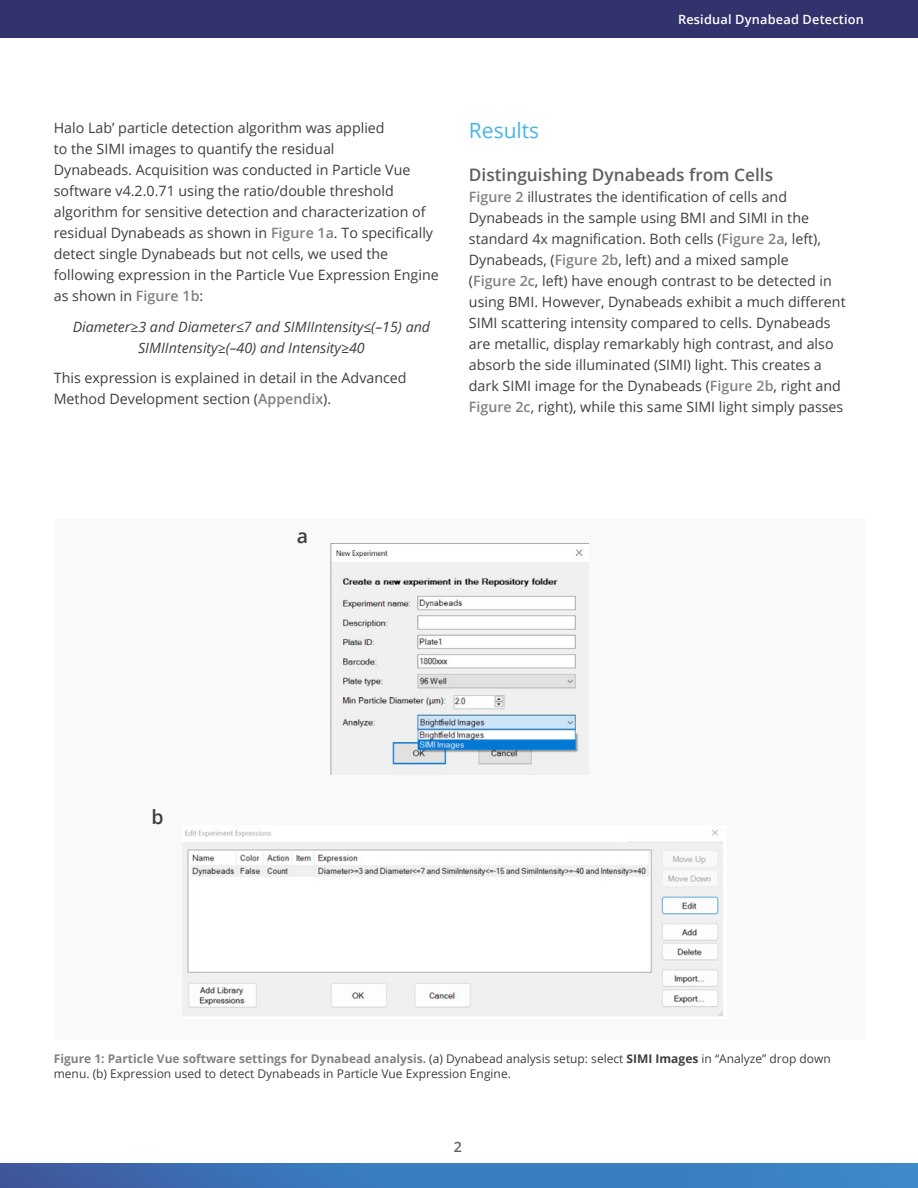
<style>
.page{position:relative;width:918px;height:1188px;background:#fff}
.page>*{position:absolute;margin:0;border:0;box-sizing:border-box;transform-origin:0 0}
.t1{font:21px "Open Sans";color:#49b4e6}
.t2{font:600 19.5px "Open Sans";color:#3e3e3f}
.t3{font:600 17.25px "Open Sans";color:#5e605f}
.t4{font:14.25px/21px "Open Sans";color:#3e3e3f}
.t5{font:italic 14.25px/21px "Open Sans";color:#3e3e3f;text-align:center}
.t6{font:600 14.25px "Open Sans";color:#5e605f}
.t7{font:600 12.75px "Open Sans";letter-spacing:.015em;color:#fff}
.t8{font:12px/15px "Open Sans";color:#3e3e3f}
.s1{font-weight:600;color:#828181}
.s2{font-weight:700;color:#828181}
.s3{font-weight:700;color:#828281}
.s4{font-weight:700}
</style>
<div class="page">
<div style="left:0;top:0;width:918px;height:38px;background:#32336d"></div>
<img style="left:0;top:1163px;width:918px;height:25px">
<div style="left:56px;top:519px;width:810px;height:521px;background:#f9f9f9"></div>
<img style="left:330px;top:544px;width:258px;height:231px">
<img style="left:182px;top:829px;width:541px;height:188px">
<p class="t7" style="left:678px;top:11px;width:187px">Residual Dynabead Detection</p>
<p class="t4" style="left:54px;top:117px;width:387px">Halo Lab’ particle detection algorithm was applied<br>to the SIMI images to quantify the residual<br>Dynabeads. Acquisition was conducted in Particle Vue software v4.2.0.71 using the ratio/double threshold algorithm for sensitive detection and characterization of residual Dynabeads as shown in <span class="s1">Figure 1a</span>. To specifically detect single Dynabeads but not cells, we used the following expression in the Particle Vue Expression Engine as shown in <span class="s1">Figure 1b</span>:</p>
<p class="t5" style="left:73px;top:316px;width:359px">Diameter≥3 and Diameter≤7 and SIMIIntensity≤(–15) and<br>SIMIIntensity≥(–40) and Intensity≥40</p>
<p class="t4" style="left:54px;top:367px;width:354px">This expression is explained in detail in the Advanced<br>Method Development section (<span class="s1">Appendix</span>).</p>
<h1 class="t1" style="left:469px;top:116px;width:72px">Results</h1>
<p class="t3" style="left:469px;top:163px;width:306px">Distinguishing Dynabeads from Cells</p>
<p class="t4" style="left:469px;top:186px;width:378px"><span class="s1">Figure 2</span> illustrates the identification of cells and Dynabeads in the sample using BMI and SIMI in the standard 4x magnification. Both cells (<span class="s1">Figure 2a</span>, left), Dynabeads, (<span class="s1">Figure 2b</span>, left) and a mixed sample<br>(<span class="s1">Figure 2c</span>, left) have enough contrast to be detected in using BMI. However, Dynabeads exhibit a much different SIMI scattering intensity compared to cells. Dynabeads are metallic, display remarkably high contrast, and also absorb the side illuminated (SIMI) light. This creates a dark SIMI image for the Dynabeads (<span class="s1">Figure 2b</span>, right and <span class="s1">Figure 2c</span>, right), while this same SIMI light simply passes</p>
<h2 class="t2" style="left:297px;top:523px;width:13px">a</h2>
<h2 class="t2" style="left:152px;top:804px;width:14px">b</h2>
<p class="t8" style="left:54px;top:1051px;width:779px"><span class="s2">Figure 1:</span> <span class="s3">Particle Vue software settings for Dynabead analysis.</span> (a) Dynabead analysis setup: select <span class="s4">SIMI Images</span> in “Analyze” drop down menu. (b) Expression used to detect Dynabeads in Particle Vue Expression Engine.</p>
<p class="t6" style="left:454px;top:1137px;width:10px">2</p>
</div>
